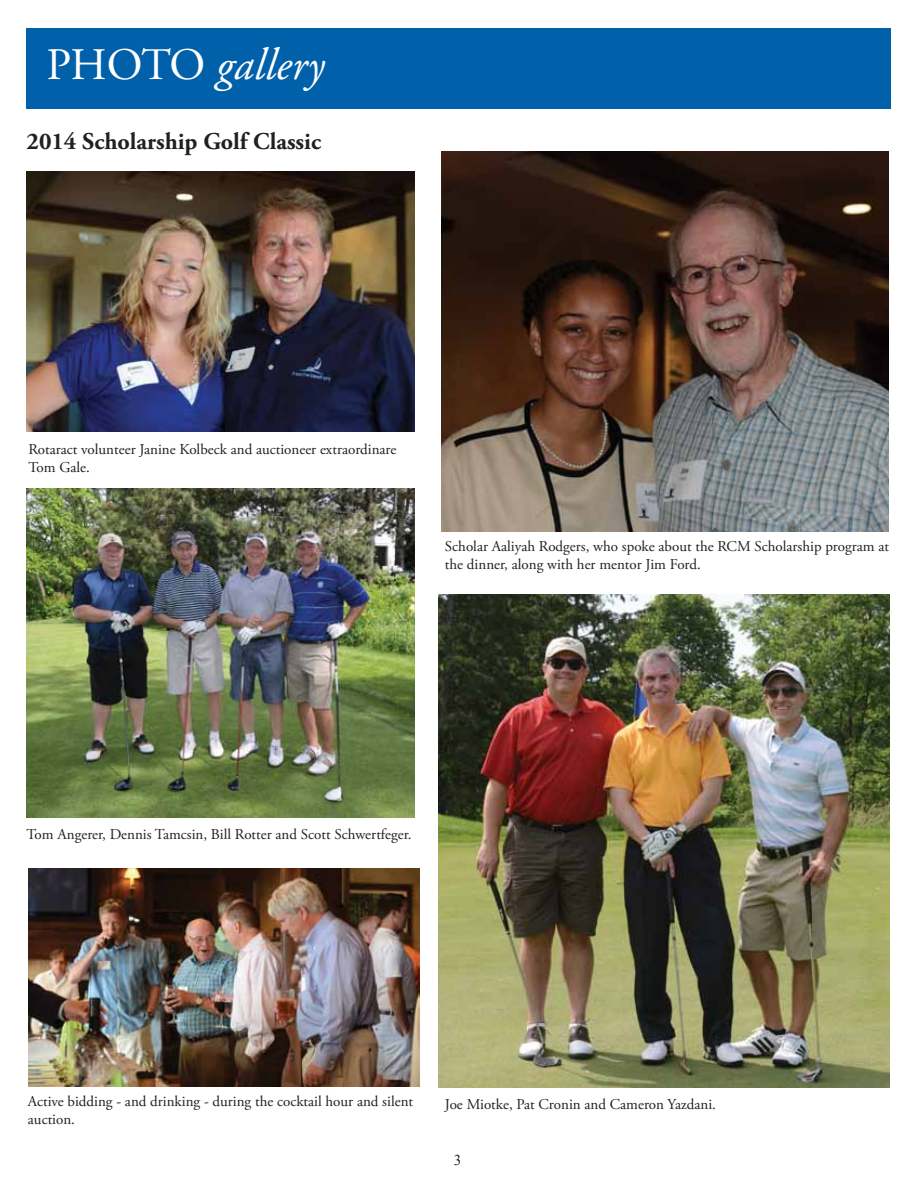
<style>
.page{position:relative;width:918px;height:1188px;background:#fff}
.page>*{position:absolute;margin:0;border:0;box-sizing:border-box;transform-origin:0 0}
.t1{font:italic 45px "Adobe Garamond Pro";color:#fff}
.t2{font:700 24px "Adobe Garamond Pro";color:#231f20}
.t3{font:15px/18px "Adobe Garamond Pro";color:#231f20}
.t4{font:15px "Times New Roman";color:#231f20}
.s1{font-style:normal}
</style>
<div class="page">
<div style="left:26px;top:28px;width:864px;height:80px;background:#0060a9"></div>
<img style="left:441px;top:151px;width:448px;height:380px">
<img style="left:27px;top:489px;width:387px;height:328px">
<img style="left:26px;top:172px;width:388px;height:260px">
<img style="left:28px;top:868px;width:391px;height:218px">
<img style="left:439px;top:594px;width:451px;height:493px">
<h1 class="t1" style="left:46px;top:38px;width:279px"><span class="s1">PHOTO</span> gallery</h1>
<h2 class="t2" style="left:27px;top:127px;width:296px">2014 Scholarship Golf Classic</h2>
<p class="t3" style="left:28px;top:441px;width:369px">Rotaract volunteer Janine Kolbeck and auctioneer extraordinare<br>Tom Gale.</p>
<p class="t3" style="left:445px;top:538px;width:446px">Scholar Aaliyah Rodgers, who spoke about the RCM Scholarship program at the dinner, along with her mentor Jim Ford.</p>
<p class="t3" style="left:27px;top:825px;width:387px">Tom Angerer, Dennis Tamcsin, Bill Rotter and Scott Schwertfeger.</p>
<p class="t3" style="left:28px;top:1092px;width:387px">Active bidding - and drinking - during the cocktail hour and silent</p>
<p class="t3" style="left:445px;top:1096px;width:273px">Joe Miotke, Pat Cronin and Cameron Yazdani.</p>
<p class="t3" style="left:28px;top:1110px;width:49px">auction.</p>
<p class="t4" style="left:454px;top:1150px;width:9px">3</p>
</div>
